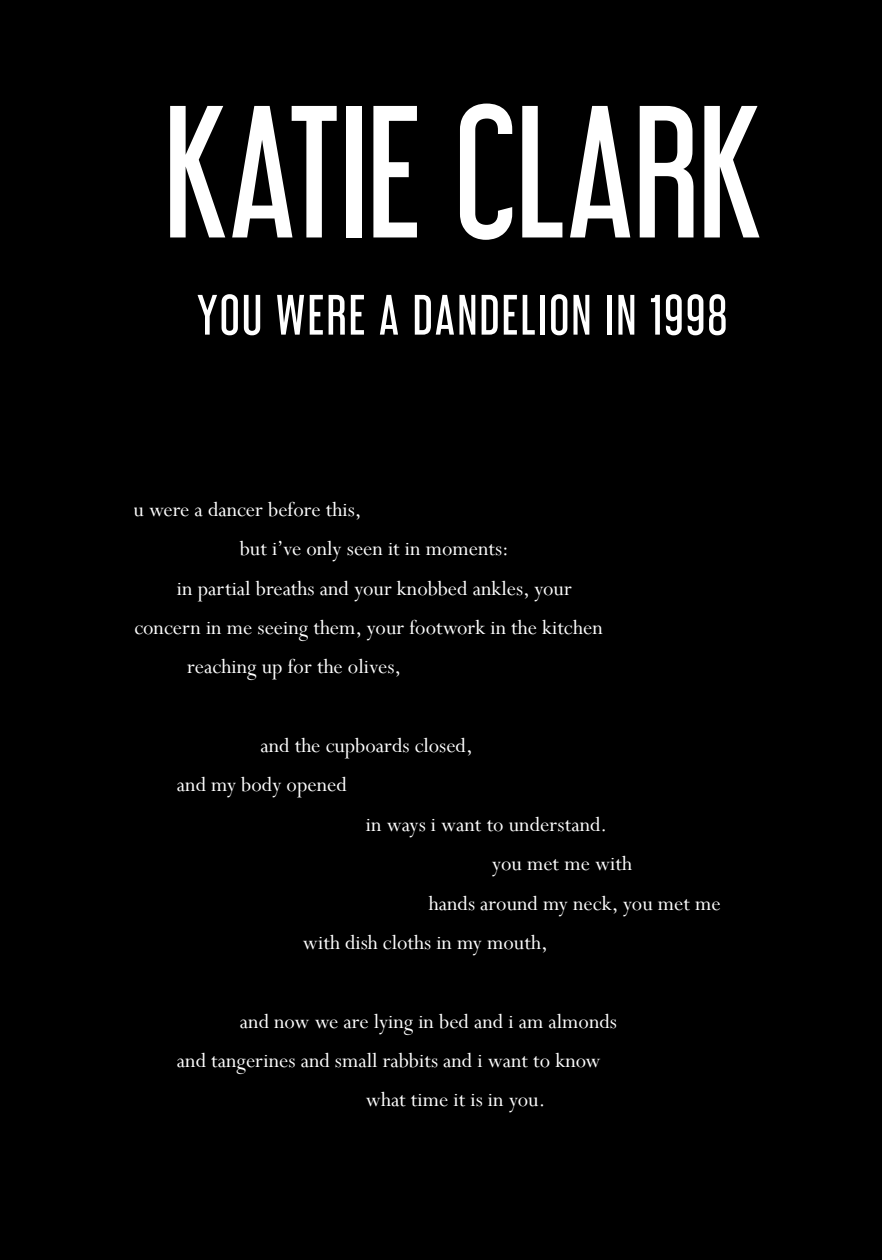
<style>
.page{position:relative;width:882px;height:1260px;background:#000}
.page>*{position:absolute;margin:0;border:0;box-sizing:border-box;transform-origin:0 0}
.t1{font:168px "Libel Suit Rg";letter-spacing:-.01em;color:#fff}
.t2{font:50.75px "Libel Suit Rg";letter-spacing:.035em;color:#fff}
.t3{font:22.75px "Perpetua";color:#fff}
</style>
<div class="page">
<h1 class="t1" style="left:162px;top:35px;width:591px">KATIE CLARK</h1>
<h2 class="t2" style="left:197px;top:273px;width:532px">YOU WERE A DANDELION IN 1998</h2>
<p class="t3" style="left:114px;top:495px;width:249px">you were a dancer before this,</p>
<p class="t3" style="left:240px;top:534px;width:270px">but i’ve only seen it in moments:</p>
<p class="t3" style="left:177px;top:574px;width:396px">in partial breaths and your knobbed ankles, your</p>
<p class="t3" style="left:134px;top:613px;width:470px">concern in me seeing them, your footwork in the kitchen</p>
<p class="t3" style="left:187px;top:652px;width:215px">reaching up for the olives,</p>
<p class="t3" style="left:260px;top:731px;width:214px">and the cupboards closed,</p>
<p class="t3" style="left:177px;top:771px;width:171px">and my body opened</p>
<p class="t3" style="left:366px;top:810px;width:243px">in ways i want to understand.</p>
<p class="t3" style="left:492px;top:849px;width:142px">you met me with</p>
<p class="t3" style="left:429px;top:889px;width:293px">hands around my neck, you met me</p>
<p class="t3" style="left:303px;top:928px;width:246px">with dish cloths in my mouth,</p>
<p class="t3" style="left:240px;top:1007px;width:379px">and now we are lying in bed and i am almonds</p>
<p class="t3" style="left:177px;top:1046px;width:425px">and tangerines and small rabbits and i want to know</p>
<p class="t3" style="left:366px;top:1086px;width:181px">what time it is in you.</p>
</div>
